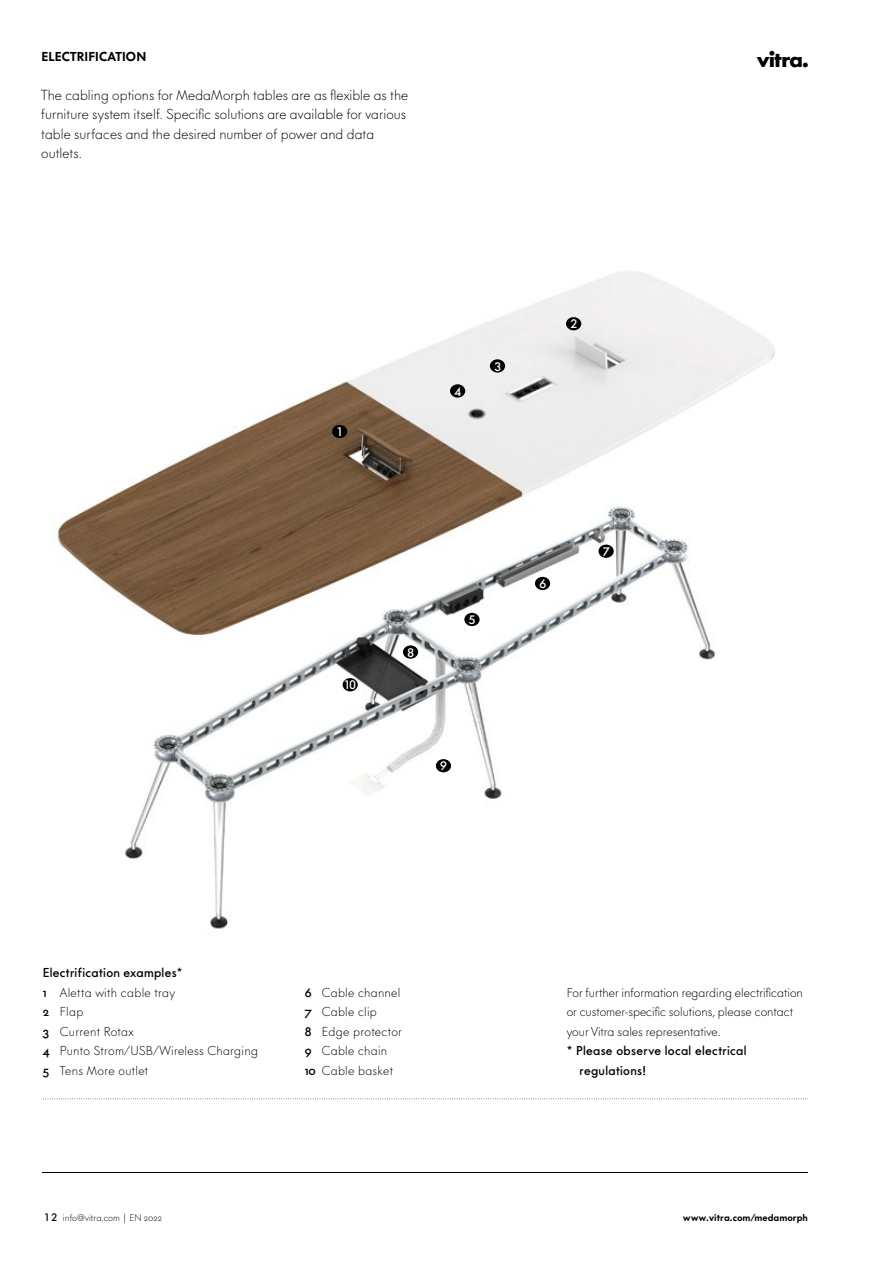
<style>
.page{position:relative;width:893px;height:1263px;background:#fff}
.page>*{position:absolute;margin:0;border:0;box-sizing:border-box;transform-origin:0 0}
.t1{font:300 13.5px/19.5px "V Futura";letter-spacing:.005em;color:#000}
.t2{font:300 12px/19.5px "V Futura";letter-spacing:.025em;color:#000}
.t3{font:300 12px/19.5px "V Futura";color:#000}
.t4{font:500 12px/19.5px "V Futura";letter-spacing:.025em;color:#000}
.t5{font:800 12px "V Futura";letter-spacing:.015em;color:#000}
.t6{font:500 12px "V Futura";color:#fff}
.t7{font:300 9px "V Futura";letter-spacing:.005em;color:#000}
.t8{font:800 9px "V Futura";letter-spacing:.005em;color:#000}
.s1{font-weight:500}
.s2{font-weight:500;font-size:10.5px}
</style>
<div class="page">
<svg style="left:43px;top:1098px;width:765px;height:1px"></svg>
<hr style="left:43px;top:1172px;width:765px;height:1px;background:#000">
<img style="left:57px;top:271px;width:718px;height:658px">
<div style="left:332px;top:425px;width:15px;height:13px;background:#000;border-radius:50%"></div>
<div style="left:566px;top:317px;width:15px;height:13px;background:#000;border-radius:50%"></div>
<div style="left:450px;top:384px;width:15px;height:14px;background:#000;border-radius:50%"></div>
<div style="left:464px;top:613px;width:16px;height:13px;background:#000;border-radius:50%"></div>
<div style="left:535px;top:577px;width:15px;height:13px;background:#000;border-radius:50%"></div>
<div style="left:403px;top:645px;width:15px;height:14px;background:#000;border-radius:50%"></div>
<div style="left:436px;top:759px;width:15px;height:13px;background:#000;border-radius:50%"></div>
<div style="left:598px;top:545px;width:16px;height:13px;background:#000;border-radius:50%"></div>
<div style="left:343px;top:678px;width:15px;height:13px;background:#000;border-radius:50%"></div>
<div style="left:490px;top:359px;width:15px;height:14px;background:#000;border-radius:50%"></div>
<p class="t5" style="left:41px;top:48px;width:106px">ELECTRIFICATION</p>
<p class="t1" style="left:41px;top:85px;width:368px">The cabling options for MedaMorph tables are as flexible as the furniture system itself. Specific solutions are available for various table surfaces and the desired number of power and data outlets.</p>
<p class="t6" style="left:338px;top:424px;width:6px">1</p>
<p class="t6" style="left:345px;top:677px;width:12px">10</p>
<p class="t6" style="left:454px;top:383px;width:9px">4</p>
<p class="t6" style="left:494px;top:358px;width:8px">3</p>
<p class="t6" style="left:570px;top:316px;width:8px">2</p>
<p class="t6" style="left:407px;top:644px;width:8px">8</p>
<p class="t6" style="left:469px;top:612px;width:8px">5</p>
<p class="t6" style="left:440px;top:758px;width:8px">9</p>
<p class="t6" style="left:539px;top:576px;width:8px">6</p>
<p class="t6" style="left:603px;top:544px;width:8px">7</p>
<p class="t2" style="left:43px;top:963px;width:217px"><span class="s1">Electrification examples*<br>1</span> Aletta with cable tray<br><span class="s1">2</span> Flap<br><span class="s1">3</span> Current Rotax<br><span class="s1">4</span> Punto Strom/USB/Wireless Charging<br><span class="s1">5</span> Tens More outlet</p>
<p class="t2" style="left:305px;top:983px;width:99px"><span class="s1">6</span> Cable channel<br><span class="s1">7</span> Cable clip<br><span class="s1">8</span> Edge protector<br><span class="s1">9</span> Cable chain<br><span class="s1">10</span> Cable basket</p>
<p class="t3" style="left:567px;top:983px;width:238px">For further information regarding electrification or customer-specific solutions, please contact your Vitra sales representative.</p>
<p class="t4" style="left:579px;top:1041px;width:168px;text-indent:-13px">* Please observe local electrical regulations!</p>
<p class="t7" style="left:44px;top:1212px;width:119px"><span class="s2">12</span> info@vitra.com | EN 2022</p>
<p class="t8" style="left:683px;top:1212px;width:126px">www.vitra.com/medamorph</p>
</div>
